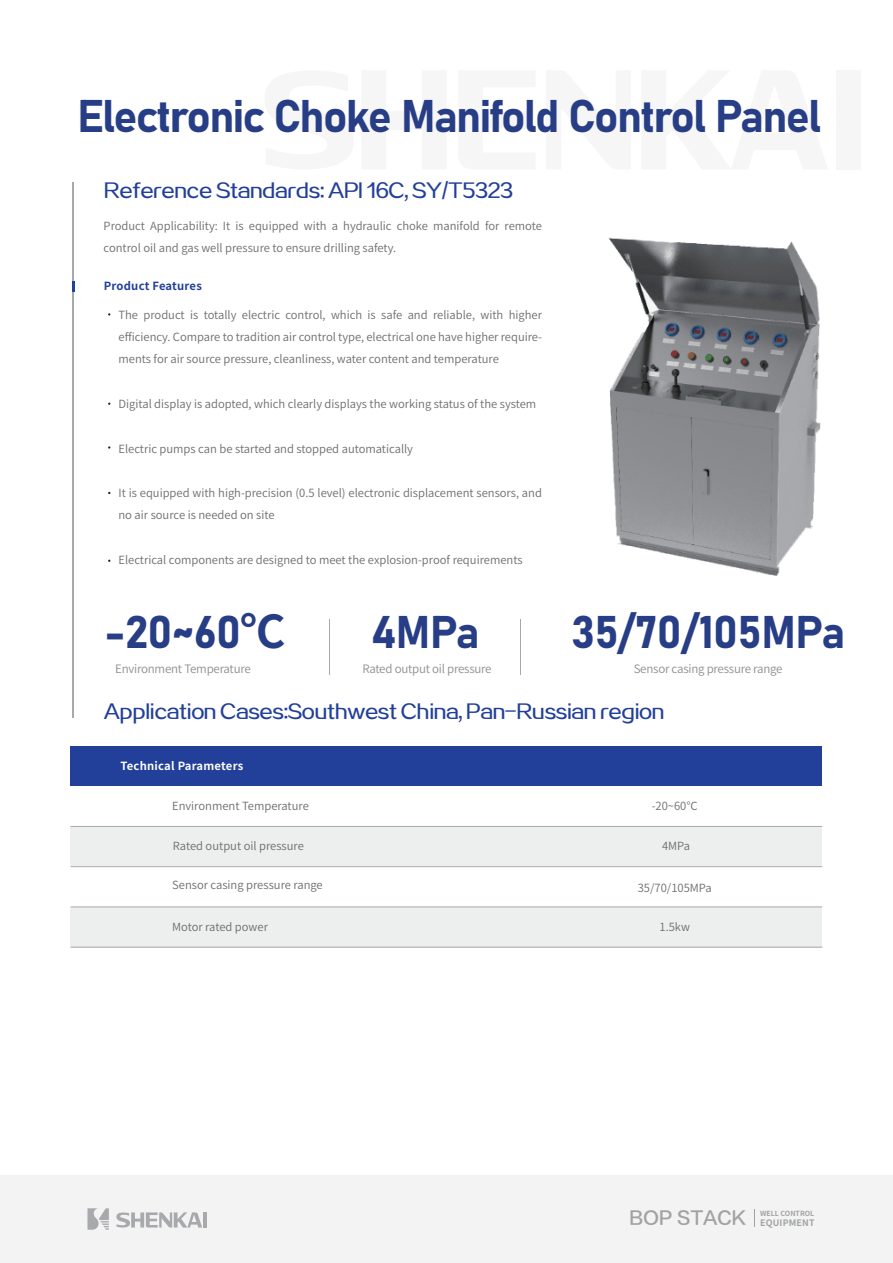
<style>
.page{position:relative;width:893px;height:1263px;background:#fff}
.page>*{position:absolute;margin:0;border:0;box-sizing:border-box;transform-origin:0 0}
.t1{font:45.15px "Bahnschrift";letter-spacing:-.04em;color:#273e86}
.t2{font:45.15px "Bahnschrift";letter-spacing:-.02em;color:#273e86}
.t3{font:19.5px "FZZZHUNHJW GB1 0";letter-spacing:-.02em;color:#223f99}
.t4{font:11.55px "Source Han Sans CN";letter-spacing:-.02em;color:#8f8e92}
.t5{font:11.25px/22.2px "Source Han Sans CN";color:#6c6d70}
.t6{font:700 11.25px "Source Han Sans CN";letter-spacing:.02em;color:#fff}
.t7{font:700 11.25px "Source Han Sans CN";letter-spacing:.02em;color:#223f99}
.t8{font:700 8.85px "Source Han Sans CN";letter-spacing:.02em;color:#a0a2a4}
.t9{font:700 7.05px "Source Han Sans CN";color:#a0a2a4}
.s1{font-family:"Source Han Sans CN";font-weight:700}
</style>
<div class="page">
<div style="left:836px;top:70px;width:25px;height:99px;background:#f6f6f6"></div>
<div style="left:0;top:1176px;width:893px;height:87px;background:#f3f3f3"></div>
<svg style="left:87px;top:1208px;width:22px;height:22px"></svg>
<hr style="left:203px;top:1212px;width:4px;height:15px;background:#a8a9ad">
<svg style="left:116px;top:1212px;width:86px;height:15px"></svg>
<hr style="left:72px;top:183px;width:2px;height:535px;background:#a8a9ad">
<svg style="left:72px;top:281px;width:2px;height:11px"></svg>
<hr style="left:330px;top:619px;width:1px;height:55px;background:#a8a9ad">
<hr style="left:520px;top:619px;width:1px;height:55px;background:#a8a9ad">
<img style="left:608px;top:237px;width:213px;height:339px">
<div style="left:71px;top:746px;width:751px;height:40px;background:#223f99"></div>
<div style="left:71px;top:826px;width:751px;height:41px;background:#edeeee"></div>
<div style="left:71px;top:907px;width:751px;height:40px;background:#edeeee"></div>
<hr style="left:71px;top:947px;width:751px;height:1px;background:#a8a9ad">
<hr style="left:71px;top:907px;width:751px;height:1px;background:#a8a9ad">
<hr style="left:71px;top:866px;width:751px;height:1px;background:#a8a9ad">
<hr style="left:71px;top:826px;width:751px;height:1px;background:#a8a9ad">
<svg style="left:754px;top:1209px;width:1px;height:17px"></svg>
<h1 class="t1" style="left:77px;top:82px;width:746px">Electronic Choke Manifold Control Panel</h1>
<h2 class="t3" style="left:104px;top:179px;width:411px">Reference Standards: API 16C, SY/T5323</h2>
<p class="t5" style="left:104px;top:215px;width:440px">Product Applicability: It is equipped with a hydraulic choke manifold for remote control oil and gas well pressure to ensure drilling safety.</p>
<p class="t7" style="left:104px;top:280px;width:100px">Product Features</p>
<p class="t5" style="left:118px;top:304px;width:425px;text-align:justify">The product is totally electric control, which is safe and reliable, with higher efficiency. Compare to tradition air control type, electrical one have higher require&shy;ments for air source pressure, cleanliness, water content and temperature</p>
<p class="t5" style="left:118px;top:393px;width:419px">Digital display is adopted, which clearly displays the working status of the system</p>
<p class="t5" style="left:118px;top:438px;width:296px">Electric pumps can be started and stopped automatically</p>
<p class="t5" style="left:118px;top:482px;width:425px">It is equipped with high-precision (0.5 level) electronic displacement sensors, and no air source is needed on site</p>
<p class="t5" style="left:118px;top:549px;width:406px">Electrical components are designed to meet the explosion-proof requirements</p>
<h1 class="t1" style="left:104px;top:597px;width:183px">-20~60<span class="s1">℃</span></h1>
<p class="t4" style="left:115px;top:662px;width:137px">Environment Temperature</p>
<h1 class="t1" style="left:371px;top:597px;width:111px">4MPa</h1>
<p class="t4" style="left:362px;top:662px;width:131px">Rated output oil pressure</p>
<h1 class="t2" style="left:571px;top:597px;width:276px">35/70/105MPa</h1>
<p class="t4" style="left:634px;top:662px;width:150px">Sensor casing pressure range</p>
<h2 class="t3" style="left:104px;top:700px;width:562px">Application Cases:Southwest China, Pan-Russian region</h2>
<p class="t6" style="left:120px;top:760px;width:124px">Technical Parameters</p>
<p class="t5" style="left:172px;top:795px;width:138px">Environment Temperature</p>
<p class="t5" style="left:652px;top:795px;width:47px">-20~60℃</p>
<p class="t5" style="left:662px;top:835px;width:30px">4MPa</p>
<p class="t5" style="left:638px;top:877px;width:75px">35/70/105MPa</p>
<p class="t5" style="left:172px;top:916px;width:97px">Motor rated power</p>
<p class="t5" style="left:659px;top:916px;width:32px">1.5kw</p>
<p class="t5" style="left:173px;top:835px;width:132px">Rated output oil pressure</p>
<p class="t5" style="left:172px;top:874px;width:152px">Sensor casing pressure range</p>
<p class="t9" style="left:760px;top:1209px;width:56px">WELL CONTROL</p>
<p class="t8" style="left:629px;top:1218px;width:187px"><sup>BOP</sup> <sup>STACK</sup> EQUIPMENT</p>
</div>
